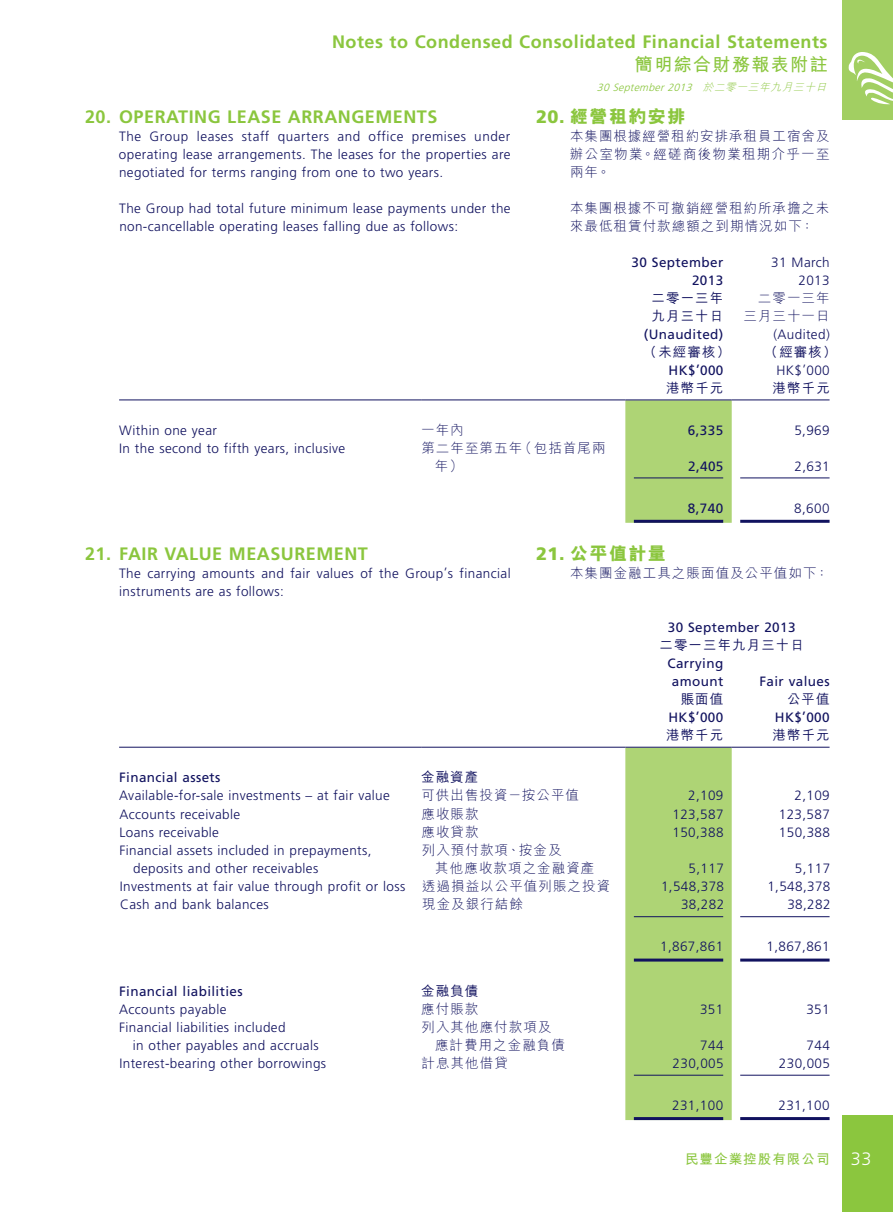
<style>
.page{position:relative;width:893px;height:1212px;background:#fff}
.page>*{position:absolute;margin:0;border:0;box-sizing:border-box;transform-origin:0 0}
.t1{font:700 18px "Frutiger LT Std";letter-spacing:.03em;color:#8bc63e}
.t2{font:18px "M Hei HK Xbold E Ten B5 H";letter-spacing:.08em;color:#8bc63e}
.t3{font:18px "M Hei HK Bold E Ten B5 H";letter-spacing:.08em;color:#8bc63e}
.t4{font:300 13.5px/18px "Frutiger LT Std";letter-spacing:.03em;color:#11125f}
.t5{font:13.5px/18px "M Hei HK Light E Ten B5 H";letter-spacing:.08em;color:#11125f}
.t6{font:13.5px/18px "Frutiger LT Std";letter-spacing:.03em;color:#11125f;text-align:right}
.t7{font:13.5px/18px "M Hei HK Medium E Ten B5 H";letter-spacing:.08em;color:#11125f}
.t8{font:13.5px "M Hei HK Bold E Ten B5 H";letter-spacing:.08em;color:#8bc63e}
.t9{font:italic 300 10.5px "Frutiger LT Std";color:#8bc63e}
.s1{font-family:"M Hei HK Light E Ten B5 H";font-weight:400}
.s2{font-family:"Frutiger LT Std";font-weight:900}
.s3{font-family:"Frutiger LT Std";font-weight:300;font-size:18px;color:#fff}
</style>
<div class="page">
<div style="left:842px;top:1115px;width:50px;height:97px;background:#8bc63e"></div>
<div style="left:842px;top:0;width:50px;height:119px;background:#a2cf62"></div>
<svg style="left:848px;top:52px;width:44px;height:53px"></svg>
<div style="left:625px;top:401px;width:106px;height:122px;background:#aed475"></div>
<hr style="left:119px;top:400px;width:302px;height:1px;background:#11125f">
<hr style="left:421px;top:400px;width:204px;height:1px;background:#11125f">
<hr style="left:625px;top:400px;width:106px;height:1px;background:#11125f">
<hr style="left:731px;top:400px;width:98px;height:1px;background:#11125f">
<hr style="left:634px;top:478px;width:89px;height:1px;background:#11125f">
<hr style="left:740px;top:478px;width:89px;height:1px;background:#11125f">
<hr style="left:634px;top:520px;width:89px;height:3px;background:#11125f">
<hr style="left:740px;top:520px;width:89px;height:3px;background:#11125f">
<div style="left:625px;top:748px;width:106px;height:372px;background:#aed475"></div>
<hr style="left:119px;top:747px;width:302px;height:1px;background:#11125f">
<hr style="left:421px;top:747px;width:204px;height:1px;background:#11125f">
<hr style="left:625px;top:747px;width:106px;height:1px;background:#11125f">
<hr style="left:731px;top:747px;width:98px;height:1px;background:#11125f">
<hr style="left:634px;top:916px;width:89px;height:1px;background:#11125f">
<hr style="left:740px;top:916px;width:89px;height:1px;background:#11125f">
<hr style="left:634px;top:959px;width:89px;height:3px;background:#11125f">
<hr style="left:740px;top:959px;width:89px;height:3px;background:#11125f">
<hr style="left:634px;top:1075px;width:89px;height:1px;background:#11125f">
<hr style="left:740px;top:1075px;width:89px;height:1px;background:#11125f">
<hr style="left:634px;top:1117px;width:89px;height:3px;background:#11125f">
<hr style="left:740px;top:1117px;width:89px;height:3px;background:#11125f">
<h1 class="t1" style="left:332px;top:34px;width:497px">Notes to Condensed Consolidated Financial Statements</h1>
<h1 class="t3" style="left:635px;top:57px;width:194px">簡明綜合財務報表附註</h1>
<p class="t9" style="left:597px;top:83px;width:234px">30 September 2013 <span class="s1">於二零一三年九月三十日</span></p>
<h1 class="t1" style="left:85px;top:109px;width:354px">20. OPERATING LEASE ARRANGEMENTS</h1>
<p class="t4" style="left:119px;top:128px;width:393px;text-align:justify">The Group leases staff quarters and office premises under operating lease arrangements. The leases for the properties are negotiated for terms ranging from one to two years.</p>
<p class="t4" style="left:119px;top:200px;width:393px">The Group had total future minimum lease payments under the non-cancellable operating leases falling due as follows:</p>
<h1 class="t2" style="left:536px;top:109px;width:151px"><span class="s2">20.</span> 經營租約安排</h1>
<p class="t5" style="left:570px;top:128px;width:261px;text-align:justify">本集團根據經營租約安排承租員工宿舍及辦公室物業。經磋商後物業租期介乎一至兩年。</p>
<p class="t5" style="left:570px;top:200px;width:261px">本集團根據不可撤銷經營租約所承擔之未來最低租賃付款總額之到期情況如下：</p>
<p class="t6" style="left:631px;top:253px;width:93px">30 September<br>2013</p>
<p class="t4" style="left:771px;top:254px;width:60px;text-align:right">31 March<br>2013</p>
<p class="t7" style="left:651px;top:290px;width:73px">二零一三年九月三十日</p>
<p class="t5" style="left:743px;top:290px;width:88px;text-align:right">二零一三年三月三十一日</p>
<p class="t6" style="left:643px;top:325px;width:81px">(Unaudited)</p>
<p class="t4" style="left:773px;top:326px;width:58px">(Audited)</p>
<p class="t7" style="left:643px;top:344px;width:88px">（未經審核）</p>
<p class="t7" style="left:764px;top:344px;width:74px">（經審核）</p>
<p class="t6" style="left:668px;top:361px;width:56px">HK$’000</p>
<p class="t4" style="left:776px;top:362px;width:55px">HK$’000</p>
<p class="t7" style="left:666px;top:380px;width:59px">港幣千元</p>
<p class="t7" style="left:772px;top:380px;width:59px">港幣千元</p>
<p class="t4" style="left:119px;top:422px;width:99px">Within one year</p>
<p class="t5" style="left:421px;top:422px;width:44px">一年內</p>
<p class="t6" style="left:688px;top:421px;width:37px">6,335</p>
<p class="t4" style="left:794px;top:422px;width:37px">5,969</p>
<p class="t4" style="left:119px;top:440px;width:227px">In the second to fifth years, inclusive</p>
<p class="t5" style="left:435px;top:440px;width:172px;text-indent:-14px">第二年至第五年（包括首尾兩年）</p>
<p class="t6" style="left:688px;top:457px;width:37px">2,405</p>
<p class="t4" style="left:794px;top:458px;width:37px">2,631</p>
<p class="t6" style="left:688px;top:499px;width:37px">8,740</p>
<p class="t4" style="left:794px;top:500px;width:37px">8,600</p>
<h1 class="t1" style="left:85px;top:546px;width:284px">21. FAIR VALUE MEASUREMENT</h1>
<p class="t4" style="left:119px;top:565px;width:393px">The carrying amounts and fair values of the Group’s financial instruments are as follows:</p>
<h1 class="t2" style="left:536px;top:546px;width:131px"><span class="s2">21.</span> 公平值計量</h1>
<p class="t5" style="left:570px;top:566px;width:260px">本集團金融工具之賬面值及公平值如下：</p>
<p class="t6" style="left:668px;top:619px;width:129px">30 September 2013</p>
<p class="t7" style="left:659px;top:638px;width:146px">二零一三年九月三十日</p>
<p class="t6" style="left:667px;top:655px;width:57px;text-align:center">Carrying amount</p>
<p class="t6" style="left:759px;top:673px;width:72px">Fair values</p>
<p class="t7" style="left:680px;top:692px;width:44px">賬面值</p>
<p class="t7" style="left:787px;top:692px;width:44px">公平值</p>
<p class="t6" style="left:668px;top:709px;width:56px">HK$’000</p>
<p class="t6" style="left:774px;top:709px;width:56px">HK$’000</p>
<p class="t7" style="left:666px;top:728px;width:59px">港幣千元</p>
<p class="t7" style="left:772px;top:728px;width:59px">港幣千元</p>
<p class="t6" style="left:119px;top:769px;width:103px">Financial assets</p>
<p class="t7" style="left:421px;top:770px;width:59px">金融資產</p>
<p class="t4" style="left:119px;top:787px;width:272px">Available-for-sale investments – at fair value</p>
<p class="t5" style="left:421px;top:788px;width:159px">可供出售投資－按公平值</p>
<p class="t4" style="left:688px;top:787px;width:37px">2,109</p>
<p class="t4" style="left:794px;top:787px;width:37px">2,109</p>
<p class="t4" style="left:119px;top:806px;width:122px">Accounts receivable</p>
<p class="t5" style="left:421px;top:807px;width:59px">應收賬款</p>
<p class="t4" style="left:672px;top:806px;width:53px">123,587</p>
<p class="t4" style="left:778px;top:806px;width:53px">123,587</p>
<p class="t4" style="left:119px;top:824px;width:101px">Loans receivable</p>
<p class="t5" style="left:421px;top:825px;width:59px">應收貸款</p>
<p class="t4" style="left:672px;top:824px;width:53px">150,388</p>
<p class="t4" style="left:778px;top:824px;width:53px">150,388</p>
<p class="t4" style="left:133px;top:842px;width:240px;text-indent:-14px">Financial assets included in prepayments, deposits and other receivables</p>
<p class="t5" style="left:435px;top:843px;width:161px;text-indent:-14px">列入預付款項、按金及<br>其他應收款項之金融資產</p>
<p class="t4" style="left:688px;top:860px;width:37px">5,117</p>
<p class="t4" style="left:795px;top:860px;width:37px">5,117</p>
<p class="t4" style="left:120px;top:878px;width:492px">Investments at fair value through profit or loss <span class="s1">透過損益以公平值列賬之投資</span></p>
<p class="t4" style="left:661px;top:878px;width:65px">1,548,378</p>
<p class="t4" style="left:767px;top:878px;width:65px">1,548,378</p>
<p class="t4" style="left:120px;top:896px;width:150px">Cash and bank balances</p>
<p class="t5" style="left:422px;top:897px;width:102px">現金及銀行結餘</p>
<p class="t4" style="left:681px;top:896px;width:45px">38,282</p>
<p class="t4" style="left:787px;top:896px;width:45px">38,282</p>
<p class="t4" style="left:660px;top:938px;width:65px">1,867,861</p>
<p class="t4" style="left:766px;top:938px;width:65px">1,867,861</p>
<p class="t6" style="left:119px;top:983px;width:125px">Financial liabilities</p>
<p class="t7" style="left:421px;top:984px;width:59px">金融負債</p>
<p class="t4" style="left:119px;top:1001px;width:109px">Accounts payable</p>
<p class="t5" style="left:421px;top:1002px;width:59px">應付賬款</p>
<p class="t4" style="left:700px;top:1001px;width:25px">351</p>
<p class="t4" style="left:806px;top:1001px;width:25px">351</p>
<p class="t4" style="left:133px;top:1019px;width:187px;text-indent:-14px">Financial liabilities included<br>in other payables and accruals</p>
<p class="t5" style="left:435px;top:1020px;width:131px;text-indent:-14px">列入其他應付款項及應計費用之金融負債</p>
<p class="t4" style="left:700px;top:1037px;width:25px">744</p>
<p class="t4" style="left:806px;top:1037px;width:25px">744</p>
<p class="t4" style="left:119px;top:1055px;width:208px">Interest-bearing other borrowings</p>
<p class="t5" style="left:421px;top:1056px;width:88px">計息其他借貸</p>
<p class="t4" style="left:672px;top:1055px;width:53px">230,005</p>
<p class="t4" style="left:779px;top:1055px;width:53px">230,005</p>
<p class="t4" style="left:672px;top:1097px;width:53px">231,100</p>
<p class="t4" style="left:778px;top:1097px;width:53px">231,100</p>
<p class="t8" style="left:685px;top:1154px;width:188px">民豐企業控股有限公司 <span class="s3">33</span></p>
</div>
